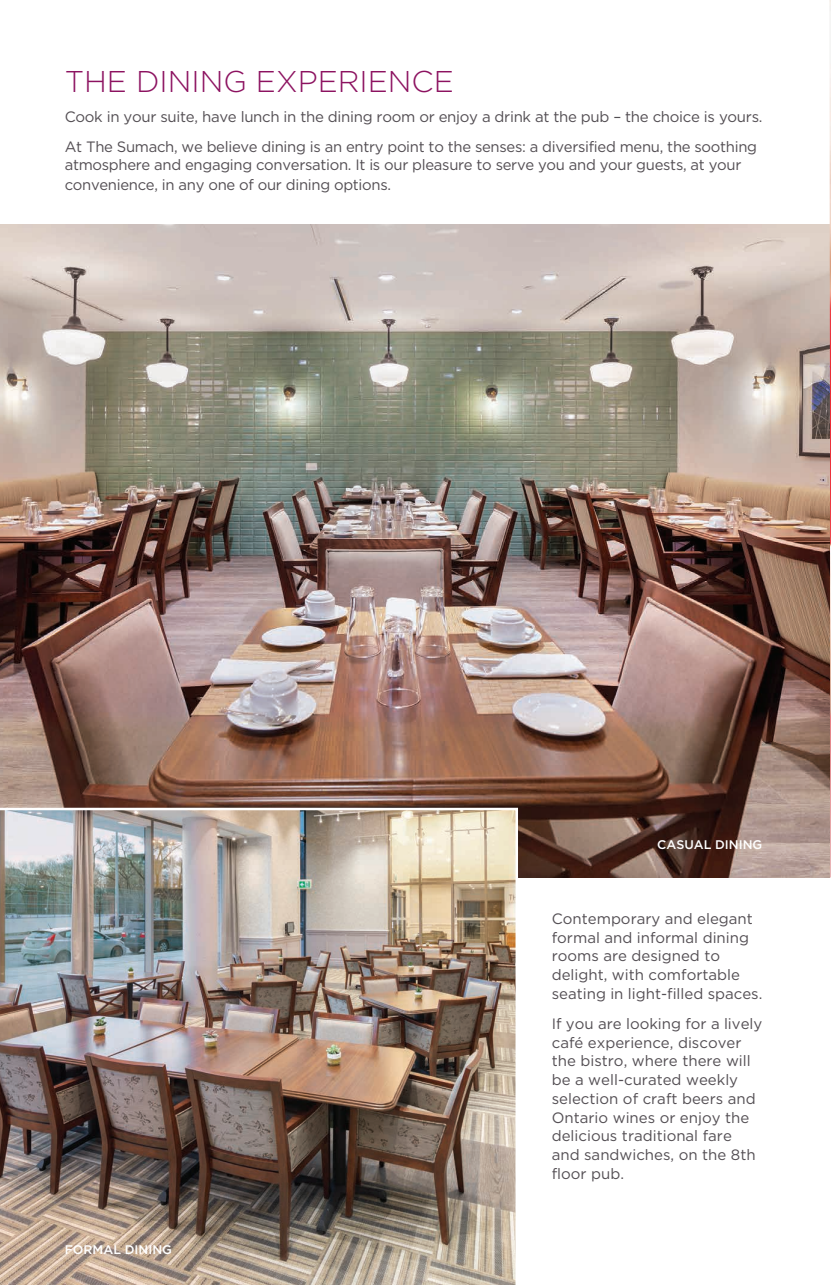
<style>
.page{position:relative;width:831px;height:1285px;background:#fff}
.page>*{position:absolute;margin:0;border:0;box-sizing:border-box;transform-origin:0 0}
.t1{font:300 30px "Gotham HTF";color:#8c1260}
.t2{font:15px/18.8px "Gotham HTF";color:#534e53}
.t3{font:15px/19.4px "Gotham HTF";letter-spacing:-.02em;color:#534e53}
.t4{font:500 12.5px "Gotham HTF";color:#fff}
</style>
<div class="page">
<img style="left:0;top:224px;width:829px;height:653px">
<img style="left:0;top:807px;width:518px;height:477px">
<img style="left:829px;top:0;width:2px;height:877px">
<h2 class="t1" style="left:65px;top:65px;width:391px">THE DINING EXPERIENCE</h2>
<p class="t3" style="left:65px;top:106px;width:699px">Cook in your suite, have lunch in the dining room or enjoy a drink at the pub – the choice is yours.</p>
<p class="t3" style="left:65px;top:136px;width:694px">At The Sumach, we believe dining is an entry point to the senses: a diversified menu, the soothing atmosphere and engaging conversation. It is our pleasure to serve you and your guests, at your convenience, in any one of our dining options.</p>
<p class="t4" style="left:657px;top:837px;width:107px">CASUAL DINING</p>
<p class="t4" style="left:65px;top:1241px;width:109px">FORMAL DINING</p>
<p class="t2" style="left:552px;top:908px;width:212px">Contemporary and elegant formal and informal dining rooms are designed to delight, with comfortable seating in light-filled spaces.</p>
<p class="t2" style="left:552px;top:1013px;width:212px">If you are looking for a lively café experience, discover the bistro, where there will be a well-curated weekly selection of craft beers and<br>Ontario wines or enjoy the delicious traditional fare and sandwiches, on the 8th floor pub.</p>
</div>
